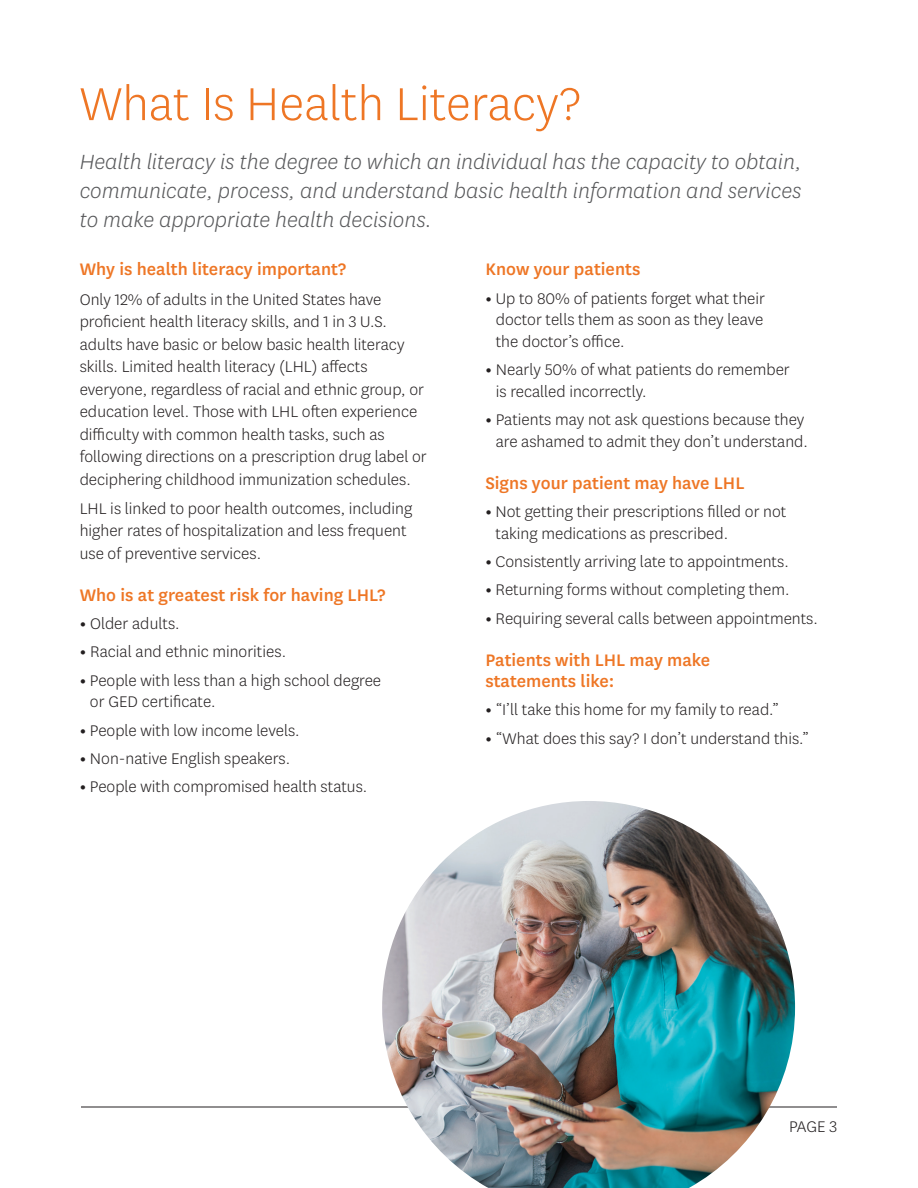
<style>
.page{position:relative;width:918px;height:1188px;background:#fff}
.page>*{position:absolute;margin:0;border:0;box-sizing:border-box;transform-origin:0 0}
.t1{font:300 54px "Centene Sans";color:#ee7625}
.t2{font:italic 300 24px/28.8px "Centene Sans";color:#57585a}
.t3{font:500 19.5px/21.6px "Centene Sans";color:#ee7625}
.t4{font:300 18px/22.5px "Centene Sans";color:#231f20}
.s1{font-weight:700}
</style>
<div class="page">
<hr style="left:81px;top:1107px;width:756px;height:1px;background:#231f20">
<img style="left:382px;top:801px;width:413px;height:387px">
<h1 class="t1" style="left:80px;top:70px;width:503px">What Is Health Literacy?</h1>
<p class="t2" style="left:80px;top:147px;width:723px">Health literacy is the degree to which an individual has the capacity to obtain, communicate, process, and understand basic health information and services</p>
<h2 class="t2" style="left:80px;top:205px;width:353px">to make appropriate health decisions.</h2>
<p class="t3" style="left:80px;top:257px;width:268px">Why is health literacy important?</p>
<p class="t4" style="left:80px;top:287px;width:349px">Only 12% of adults in the United States have profcient health literacy skills, and 1 in 3 U S adults have basic or below basic health literacy skills Limited health literacy (LHL) afects everyone, regardless of racial and ethnic group, or education level Those with LHL often experience difculty with common health tasks, such as following directions on a prescription drug label or deciphering childhood immunization schedules</p>
<p class="t4" style="left:80px;top:497px;width:334px">LHL is linked to poor health outcomes, including higher rates of hospitalization and less frequent use of preventive services</p>
<p class="t3" style="left:80px;top:583px;width:307px">Who is at greatest risk for having LHL?</p>
<p class="t4" style="left:80px;top:612px;width:97px"><span class="s1">•</span> Older adults</p>
<p class="t4" style="left:80px;top:640px;width:203px"><span class="s1">•</span> Racial and ethnic minorities</p>
<p class="t4" style="left:90px;top:669px;width:293px;line-height:21.6px;text-indent:-10px"><span class="s1">•</span> People with less than a high school degree or GED certifcate</p>
<p class="t4" style="left:80px;top:718px;width:217px"><span class="s1">•</span> People with low income levels</p>
<p class="t4" style="left:80px;top:747px;width:207px"><span class="s1">•</span> Non-native English speakers</p>
<p class="t4" style="left:80px;top:775px;width:285px"><span class="s1">•</span> People with compromised health status</p>
<p class="t3" style="left:485px;top:257px;width:157px">Know your patients</p>
<p class="t4" style="left:496px;top:287px;width:271px;line-height:21.6px;text-align:justify;text-indent:-10px"><span class="s1">•</span> Up to 80% of patients forget what their doctor tells them as soon as they leave the doctor’s ofce</p>
<p class="t4" style="left:496px;top:358px;width:296px;line-height:21.6px;text-indent:-10px"><span class="s1">•</span> Nearly 50% of what patients do remember is recalled incorrectly</p>
<p class="t4" style="left:485px;top:408px;width:321px;line-height:21.6px;text-align:center"><span class="s1">•</span> Patients may not ask questions because they are ashamed to admit they don’t understand</p>
<p class="t3" style="left:485px;top:471px;width:261px">Signs your patient may have LHL</p>
<p class="t4" style="left:496px;top:500px;width:292px;line-height:21.6px;text-indent:-10px"><span class="s1">•</span> Not getting their prescriptions flled or not taking medications as prescribed</p>
<p class="t4" style="left:485px;top:550px;width:300px"><span class="s1">•</span> Consistently arriving late to appointments</p>
<p class="t4" style="left:485px;top:578px;width:301px"><span class="s1">•</span> Returning forms without completing them</p>
<p class="t4" style="left:485px;top:606px;width:330px"><span class="s1">•</span> Requiring several calls between appointments</p>
<p class="t3" style="left:485px;top:648px;width:226px">Patients with LHL may make statements like:</p>
<p class="t4" style="left:485px;top:698px;width:295px"><span class="s1">•</span> “I’ll take this home for my family to read ”</p>
<p class="t4" style="left:485px;top:727px;width:325px"><span class="s1">•</span> “What does this say? I don’t understand this ”</p>
<p class="t4" style="left:789px;top:1115px;width:49px">PAGE 3</p>
</div>
